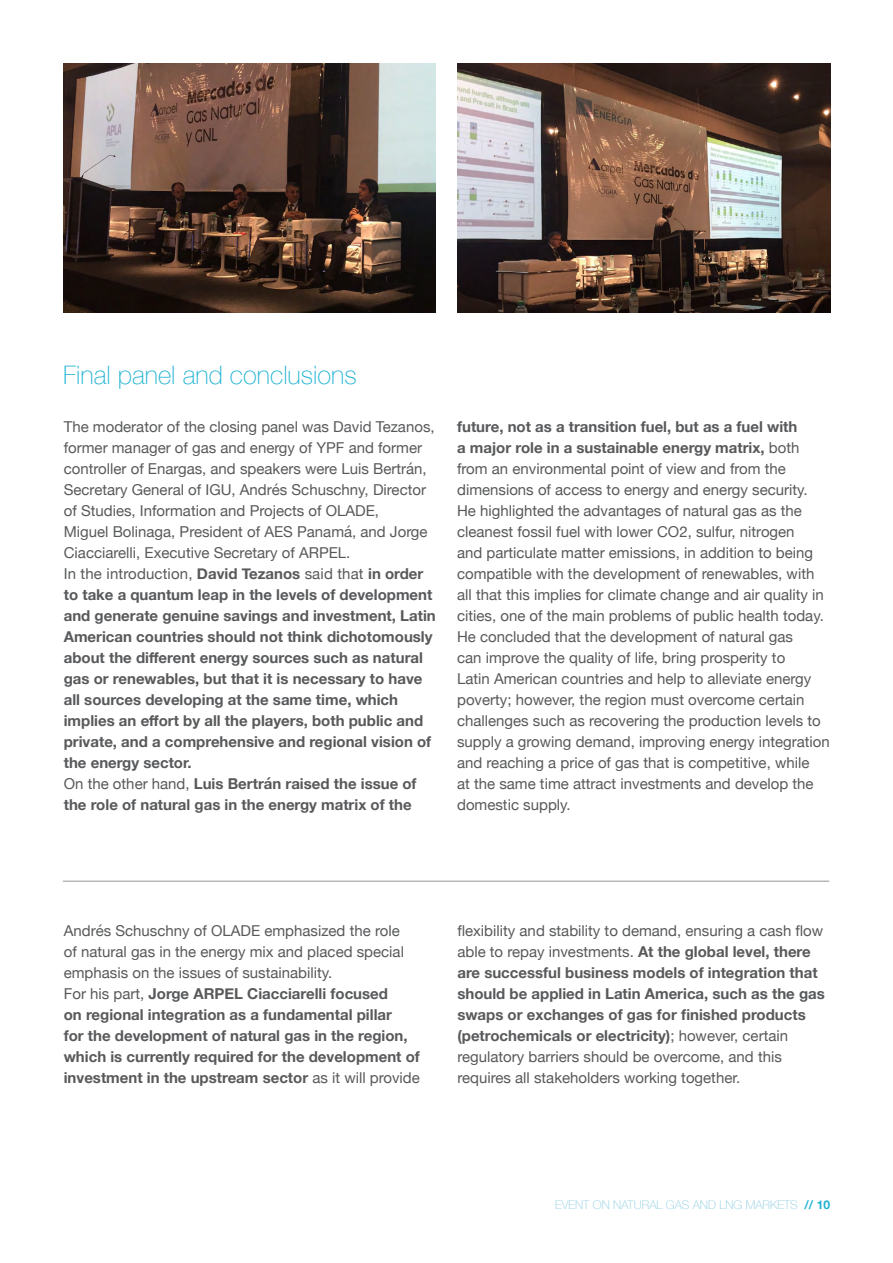
<style>
.page{position:relative;width:893px;height:1263px;background:#fff}
.page>*{position:absolute;margin:0;border:0;box-sizing:border-box;transform-origin:0 0}
.TITULOS{font:100 25.5px "Helvetica Neue";color:#1eb3d2}
.texto{font:15px/21px "Helvetica Neue";color:#58595b}
.texto-2{font:700 15px/21px "Helvetica Neue";color:#58595b}
.t1{font:100 12px "Helvetica Neue";color:#8ccce1}
.s1{font-weight:400}
.s2{font-weight:700}
.s3{font-weight:700;color:#1eb3d2}
</style>
<div class="page">
<img style="left:457px;top:64px;width:373px;height:249px">
<img style="left:64px;top:64px;width:372px;height:249px">
<hr style="left:63px;top:881px;width:766px;height:1px;background:#939598">
<p class="TITULOS" style="left:63px;top:356px;width:295px">Final panel and conclusions</p>
<p class="texto" style="left:64px;top:417px;width:372px">The moderator of the closing panel was David Tezanos, former manager of gas and energy of YPF and former controller of Enargas, and speakers were Luis Bertrán, Secretary General of IGU, Andrés Schuschny, Director of Studies, Information and Projects of OLADE,<br>Miguel Bolinaga, President of AES Panamá, and Jorge Ciacciarelli, Executive Secretary of ARPEL.</p>
<p class="texto-2" style="left:64px;top:564px;width:373px"><span class="s1">In the introduction,</span> David Tezanos <span class="s1">said that</span> in order to take a quantum leap in the levels of development and generate genuine savings and investment, Latin American countries should not think dichotomously about the different energy sources such as natural gas or renewables, but that it is necessary to have all sources developing at the same time, which implies an effort by all the players, both public and private, and a comprehensive and regional vision of the energy sector.</p>
<p class="texto-2" style="left:64px;top:774px;width:354px"><span class="s1">On the other hand,</span> Luis Bertrán raised the issue of the role of natural gas in the energy matrix of the</p>
<p class="texto" style="left:457px;top:417px;width:368px"><span class="s2">future, not as a transition fuel, but as a fuel with<br>a major role in a sustainable energy matrix,</span> both from an environmental point of view and from the dimensions of access to energy and energy security.<br>He highlighted the advantages of natural gas as the cleanest fossil fuel with lower CO2, sulfur, nitrogen<br>and particulate matter emissions, in addition to being compatible with the development of renewables, with all that this implies for climate change and air quality in cities, one of the main problems of public health today.</p>
<p class="texto" style="left:457px;top:627px;width:374px">He concluded that the development of natural gas<br>can improve the quality of life, bring prosperity to<br>Latin American countries and help to alleviate energy poverty; however, the region must overcome certain challenges such as recovering the production levels to supply a growing demand, improving energy integration and reaching a price of gas that is competitive, while<br>at the same time attract investments and develop the domestic supply.</p>
<p class="texto" style="left:64px;top:921px;width:342px">Andrés Schuschny of OLADE emphasized the role of natural gas in the energy mix and placed special emphasis on the issues of sustainability.</p>
<p class="texto-2" style="left:64px;top:984px;width:358px"><span class="s1">For his part,</span> Jorge ARPEL Ciacciarelli focused<br>on regional integration as a fundamental pillar<br>for the development of natural gas in the region, which is currently required for the development of investment in the upstream sector <span class="s1">as it will provide</span></p>
<p class="texto-2" style="left:457px;top:921px;width:369px"><span class="s1">flexibility and stability to demand, ensuring a cash flow able to repay investments.</span> At the global level, there are successful business models of integration that should be applied in Latin America, such as the gas swaps or exchanges of gas for finished products (petrochemicals or electricity)<span class="s1">; however, certain regulatory barriers should be overcome, and this requires all stakeholders working together.</span></p>
<p class="t1" style="left:555px;top:1196px;width:277px">EVENT ON NATURAL GAS AND LNG MARKETS <span class="s3">// 10</span></p>
</div>
